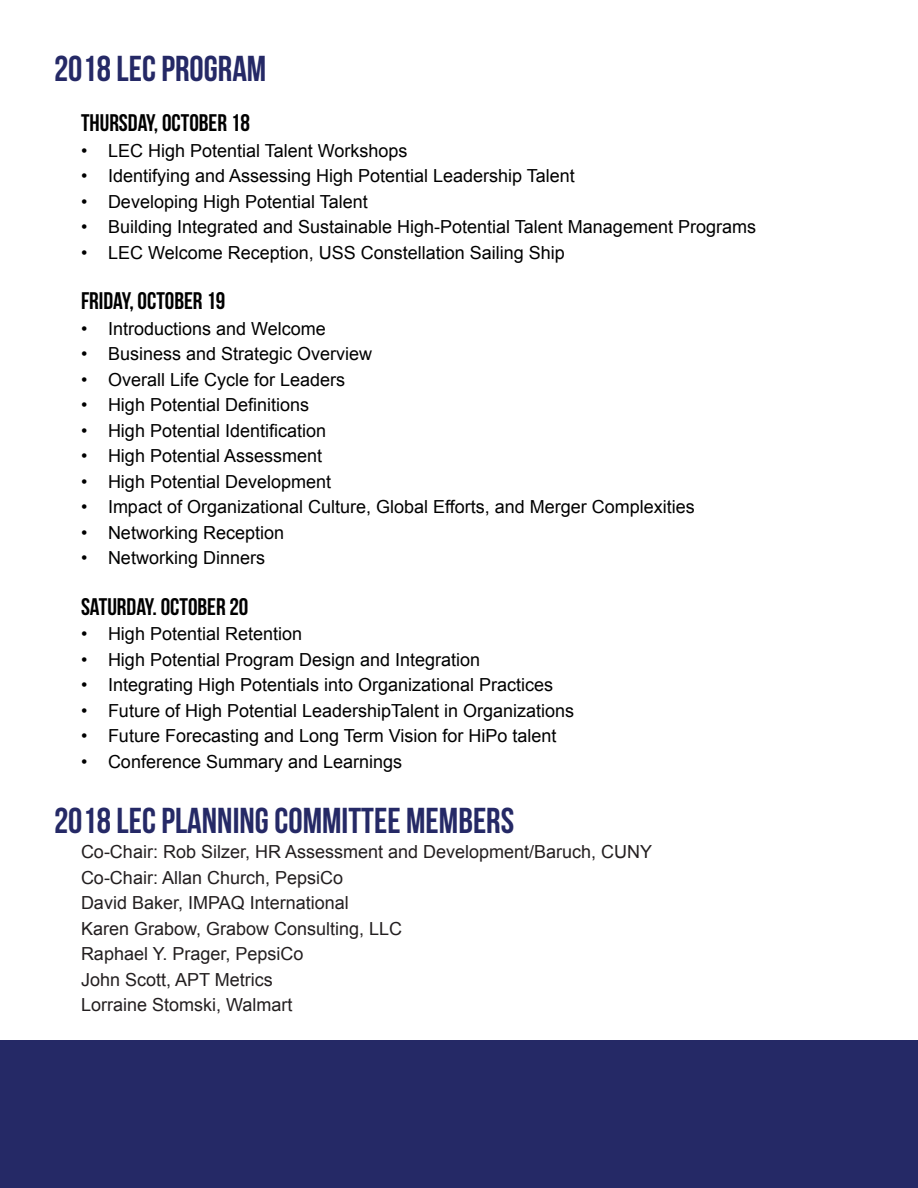
<style>
.page{position:relative;width:918px;height:1188px;background:#fff}
.page>*{position:absolute;margin:0;border:0;box-sizing:border-box;transform-origin:0 0}
.t1{font:36px "Bebas Neue";color:#252966}
.t2{font:24px "Bebas Neue";color:#000}
.t3{font:18px "Arial";color:#000}
.t4{font:18px/25.5px "Arial";color:#231f20}
</style>
<div class="page">
<div style="left:0;top:1040px;width:918px;height:148px;background:#252966"></div>
<h1 class="t1" style="left:54px;top:49px;width:214px">2018 LEC PROGRAM</h1>
<h2 class="t2" style="left:81px;top:110px;width:170px">THURSDAY, OCTOBER 18</h2>
<p class="t3" style="left:81px;top:138px;width:328px">• LEC High Potential Talent Workshops</p>
<p class="t3" style="left:81px;top:164px;width:495px">• Identifying and Assessing High Potential Leadership Talent</p>
<p class="t3" style="left:81px;top:189px;width:288px">• Developing High Potential Talent</p>
<p class="t3" style="left:81px;top:215px;width:677px">• Building Integrated and Sustainable High-Potential Talent Management Programs</p>
<p class="t3" style="left:81px;top:240px;width:485px">• LEC Welcome Reception, USS Constellation Sailing Ship</p>
<h2 class="t2" style="left:81px;top:288px;width:146px">FRIDAY, OCTOBER 19</h2>
<p class="t3" style="left:81px;top:316px;width:246px">• Introductions and Welcome</p>
<p class="t3" style="left:81px;top:342px;width:293px">• Business and Strategic Overview</p>
<p class="t3" style="left:81px;top:367px;width:266px">• Overall Life Cycle for Leaders</p>
<p class="t3" style="left:81px;top:393px;width:230px">• High Potential Definitions</p>
<p class="t3" style="left:81px;top:418px;width:247px">• High Potential Identification</p>
<p class="t3" style="left:81px;top:444px;width:243px">• High Potential Assessment</p>
<p class="t3" style="left:81px;top:469px;width:252px">• High Potential Development</p>
<p class="t3" style="left:81px;top:495px;width:615px">• Impact of Organizational Culture, Global Efforts, and Merger Complexities</p>
<p class="t3" style="left:81px;top:520px;width:205px">• Networking Reception</p>
<p class="t3" style="left:81px;top:546px;width:186px">• Networking Dinners</p>
<h2 class="t2" style="left:81px;top:593px;width:169px">SATURDAY. OCTOBER 20</h2>
<p class="t3" style="left:81px;top:621px;width:223px">• High Potential Retention</p>
<p class="t3" style="left:81px;top:647px;width:401px">• High Potential Program Design and Integration</p>
<p class="t3" style="left:81px;top:672px;width:474px">• Integrating High Potentials into Organizational Practices</p>
<p class="t3" style="left:81px;top:698px;width:495px">• Future of High Potential LeadershipTalent in Organizations</p>
<p class="t3" style="left:81px;top:724px;width:477px">• Future Forecasting and Long Term Vision for HiPo talent</p>
<p class="t3" style="left:81px;top:749px;width:323px">• Conference Summary and Learnings</p>
<h1 class="t1" style="left:54px;top:800px;width:462px">2018 LEC PLANNING COMMITTEE MEMBERS</h1>
<p class="t4" style="left:81px;top:839px;width:573px">Co-Chair: Rob Silzer, HR Assessment and Development/Baruch, CUNY Co-Chair: Allan Church, PepsiCo<br>David Baker, IMPAQ International<br>Karen Grabow, Grabow Consulting, LLC<br>Raphael Y. Prager, PepsiCo<br>John Scott, APT Metrics<br>Lorraine Stomski, Walmart</p>
</div>
